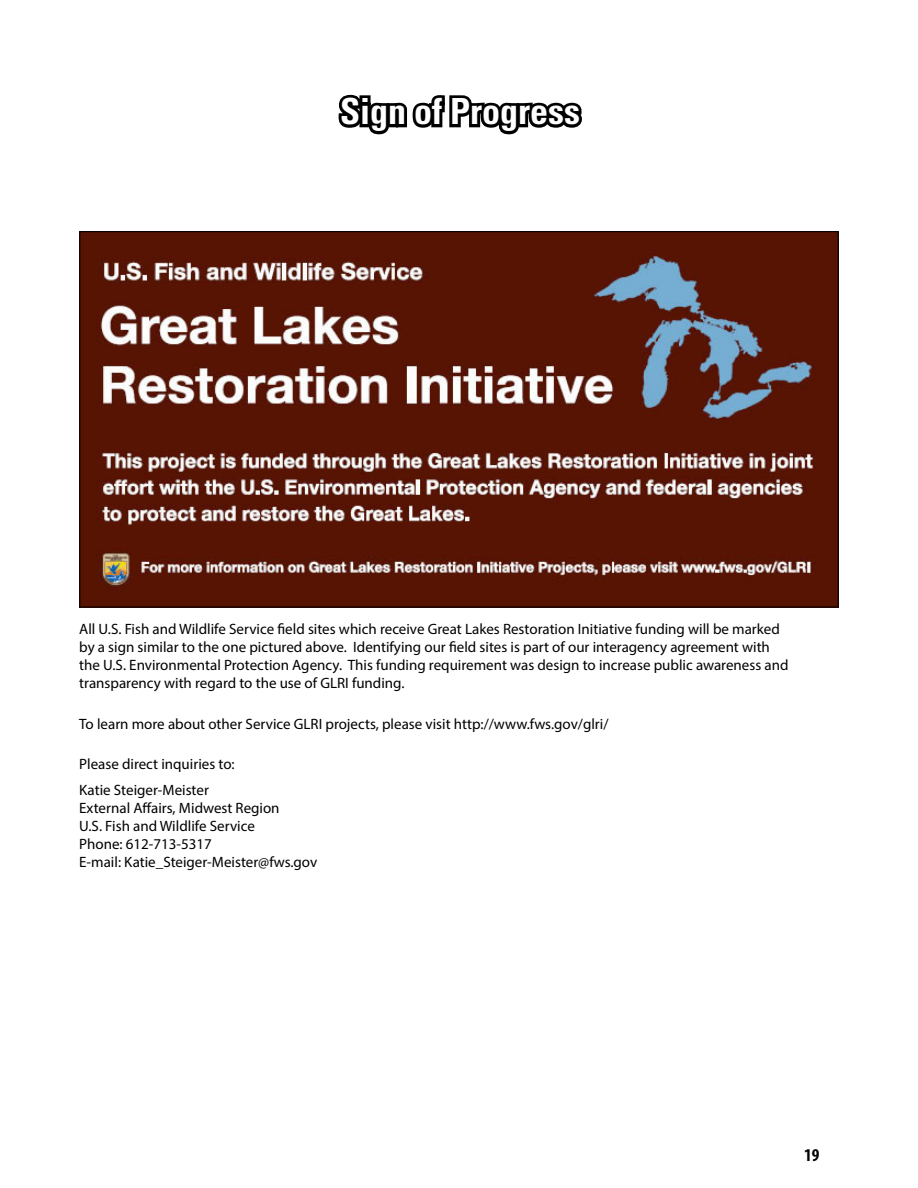
<style>
.page{position:relative;width:918px;height:1188px;background:#fff}
.page>*{position:absolute;margin:0;border:0;box-sizing:border-box;transform-origin:0 0}
.t1{font:700 condensed 36px "Univers";color:#fff}
.t2{font:700 condensed 18px "Myriad Pro";color:#000}
.t3{font:15px/18px "Myriad Pro";color:#000}
</style>
<div class="page">
<img style="left:81px;top:233px;width:756px;height:373px">
<svg style="left:338px;top:94px;width:244px;height:41px"></svg>
<h2 class="t1" style="left:340px;top:89px;width:241px">Sign of Progress</h2>
<p class="t3" style="left:79px;top:620px;width:711px">All U.S. Fish and Wildlife Service field sites which receive Great Lakes Restoration Initiative funding will be marked by a sign similar to the one pictured above. Identifying our field sites is part of our interagency agreement with the U.S. Environmental Protection Agency. This funding requirement was design to increase public awareness and transparency with regard to the use of GLRI funding.</p>
<p class="t3" style="left:79px;top:714px;width:531px">To learn more about other Service GLRI projects, please visit http://www.fws.gov/glri/</p>
<p class="t3" style="left:79px;top:755px;width:157px">Please direct inquiries to:</p>
<p class="t3" style="left:79px;top:780px;width:202px">Katie Steiger-Meister<br>External Affairs, Midwest Region<br>U.S. Fish and Wildlife Service</p>
<p class="t3" style="left:79px;top:834px;width:134px">Phone: 612-713-5317</p>
<p class="t3" style="left:79px;top:852px;width:240px">E-mail: Katie_Steiger-Meister@fws.gov</p>
<p class="t2" style="left:804px;top:1144px;width:17px">19</p>
</div>
